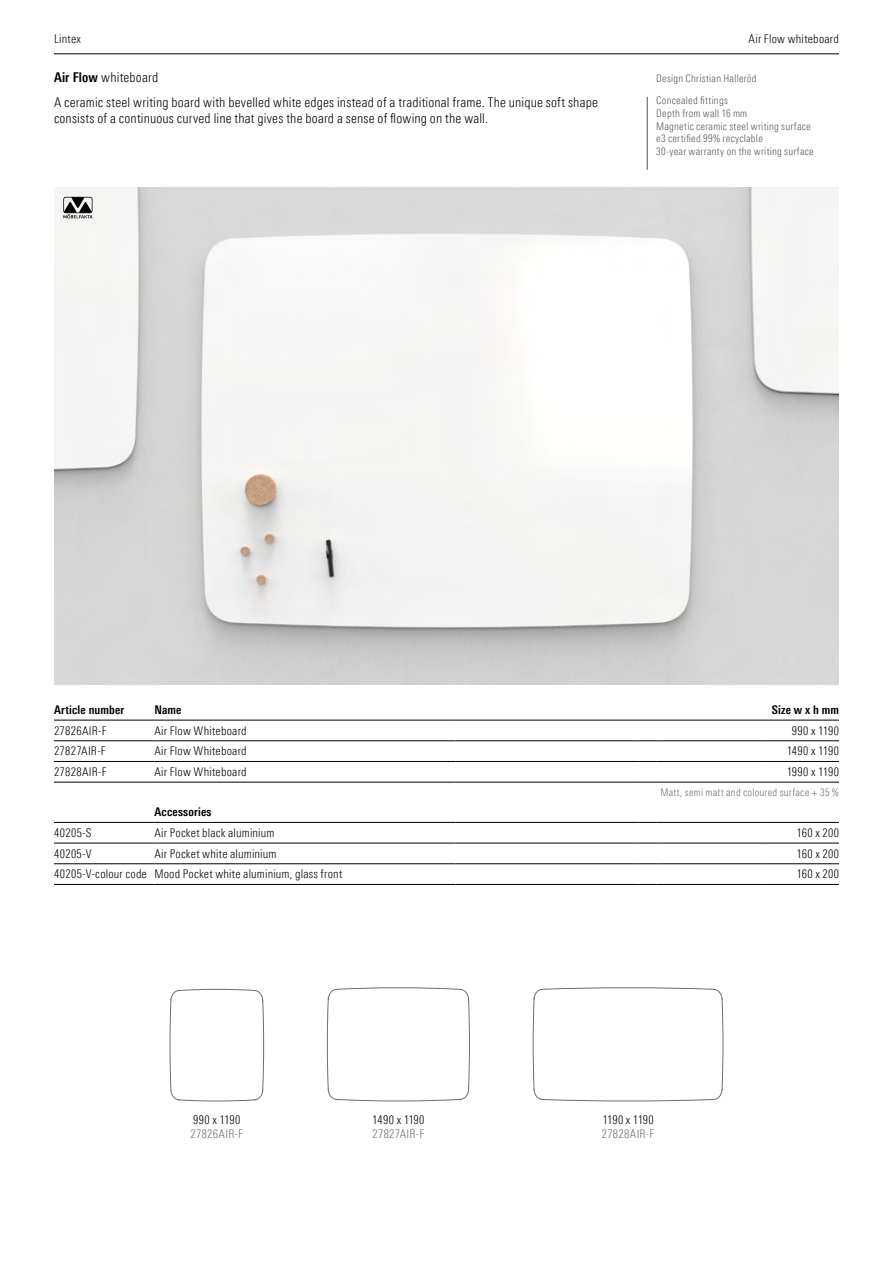
<style>
.page{position:relative;width:893px;height:1263px;background:#fff}
.page>*{position:absolute;margin:0;border:0;box-sizing:border-box;transform-origin:0 0}
.t1{font:300 13.5px/24.8px "Linotype Univers 320 Cn";letter-spacing:.015em;color:#000}
.t2{font:300 12px "Linotype Univers 320 Cn";letter-spacing:.02em;color:#000}
.t3{font:700 12px "Linotype Univers 620 Cn";letter-spacing:.015em;color:#000}
.t4{font:300 12px "Linotype Univers 320 Cn";letter-spacing:.03em;color:#706f6f}
.t5{font:300 12px "Linotype Univers 320 Cn";letter-spacing:-.01em;color:#000}
.t6{font:300 10.5px/12.6px "Linotype Univers 320 Cn";letter-spacing:.025em;color:#575756}
.t7{font:300 10.5px "Linotype Univers 320 Cn";letter-spacing:.02em;color:#706f6f}
.s1{font-family:"Linotype Univers 620 Cn";font-weight:700}
</style>
<div class="page">
<hr style="left:54px;top:54px;width:785px;height:1px;background:#000">
<img style="left:54px;top:188px;width:785px;height:496px">
<hr style="left:54px;top:740px;width:100px;height:1px;background:#000">
<hr style="left:154px;top:740px;width:301px;height:1px;background:#000">
<hr style="left:455px;top:740px;width:183px;height:1px;background:#000">
<svg style="left:638px;top:740px;width:18px;height:1px"></svg>
<hr style="left:656px;top:740px;width:109px;height:1px;background:#000">
<hr style="left:765px;top:740px;width:74px;height:1px;background:#000">
<hr style="left:54px;top:761px;width:100px;height:1px;background:#000">
<hr style="left:154px;top:761px;width:301px;height:1px;background:#000">
<hr style="left:455px;top:761px;width:183px;height:1px;background:#000">
<svg style="left:638px;top:761px;width:18px;height:1px"></svg>
<hr style="left:656px;top:761px;width:109px;height:1px;background:#000">
<hr style="left:765px;top:761px;width:74px;height:1px;background:#000">
<hr style="left:54px;top:720px;width:100px;height:1px;background:#000">
<hr style="left:154px;top:720px;width:301px;height:1px;background:#000">
<hr style="left:455px;top:720px;width:183px;height:1px;background:#000">
<svg style="left:638px;top:720px;width:18px;height:1px"></svg>
<hr style="left:656px;top:720px;width:109px;height:1px;background:#000">
<hr style="left:765px;top:720px;width:74px;height:1px;background:#000">
<hr style="left:54px;top:884px;width:100px;height:1px;background:#000">
<hr style="left:154px;top:884px;width:301px;height:1px;background:#000">
<hr style="left:455px;top:884px;width:183px;height:1px;background:#000">
<svg style="left:638px;top:884px;width:18px;height:1px"></svg>
<hr style="left:656px;top:884px;width:109px;height:1px;background:#000">
<hr style="left:765px;top:822px;width:74px;height:1px;background:#000">
<hr style="left:765px;top:884px;width:74px;height:1px;background:#000">
<hr style="left:54px;top:822px;width:100px;height:1px;background:#000">
<hr style="left:154px;top:822px;width:301px;height:1px;background:#000">
<hr style="left:455px;top:822px;width:183px;height:1px;background:#000">
<svg style="left:638px;top:822px;width:18px;height:1px"></svg>
<hr style="left:656px;top:822px;width:109px;height:1px;background:#000">
<hr style="left:54px;top:843px;width:100px;height:1px;background:#000">
<hr style="left:154px;top:843px;width:301px;height:1px;background:#000">
<hr style="left:455px;top:843px;width:183px;height:1px;background:#000">
<svg style="left:638px;top:843px;width:18px;height:1px"></svg>
<hr style="left:656px;top:843px;width:109px;height:1px;background:#000">
<hr style="left:765px;top:843px;width:74px;height:1px;background:#000">
<hr style="left:54px;top:863px;width:100px;height:1px;background:#000">
<hr style="left:154px;top:863px;width:301px;height:1px;background:#000">
<hr style="left:455px;top:863px;width:183px;height:1px;background:#000">
<svg style="left:638px;top:863px;width:18px;height:1px"></svg>
<hr style="left:656px;top:863px;width:109px;height:1px;background:#000">
<hr style="left:765px;top:863px;width:74px;height:1px;background:#000">
<hr style="left:54px;top:782px;width:100px;height:1px;background:#000">
<hr style="left:154px;top:782px;width:301px;height:1px;background:#000">
<hr style="left:455px;top:782px;width:183px;height:1px;background:#000">
<svg style="left:638px;top:782px;width:18px;height:1px"></svg>
<hr style="left:656px;top:782px;width:109px;height:1px;background:#000">
<hr style="left:765px;top:782px;width:74px;height:1px;background:#000">
<hr style="left:647px;top:97px;width:1px;height:73px;background:#575756">
<svg style="left:327px;top:987px;width:143px;height:114px"></svg>
<svg style="left:170px;top:989px;width:94px;height:112px"></svg>
<svg style="left:533px;top:987px;width:190px;height:114px"></svg>
<svg style="left:63px;top:197px;width:30px;height:21px"></svg>
<p class="t2" style="left:54px;top:35px;width:28px">Lintex</p>
<p class="t2" style="left:749px;top:35px;width:92px">Air Flow whiteboard</p>
<p class="t1" style="left:54px;top:66px;width:545px"><span class="s1">Air Flow</span> whiteboard<br>A ceramic steel writing board with bevelled white edges instead of a traditional frame. The unique soft shape</p>
<p class="t1" style="left:54px;top:107px;width:436px">consists of a continuous curved line that gives the board a sense of flowing on the wall.</p>
<p class="t6" style="left:656px;top:73px;width:102px">Design Christian Halleröd</p>
<p class="t6" style="left:656px;top:96px;width:159px">Concealed fittings<br>Depth from wall 16 mm<br>Magnetic ceramic steel writing surface e3 certified 99% recyclable<br>30-year warranty on the writing surface</p>
<p class="t3" style="left:54px;top:705px;width:72px">Article number</p>
<p class="t3" style="left:154px;top:705px;width:29px">Name</p>
<p class="t3" style="left:772px;top:705px;width:69px">Size w x h mm</p>
<p class="t2" style="left:54px;top:726px;width:54px">27826AIR-F</p>
<p class="t2" style="left:154px;top:726px;width:94px">Air Flow Whiteboard</p>
<p class="t2" style="left:792px;top:726px;width:49px">990 x 1190</p>
<p class="t2" style="left:54px;top:747px;width:53px">27827AIR-F</p>
<p class="t2" style="left:154px;top:747px;width:94px">Air Flow Whiteboard</p>
<p class="t2" style="left:787px;top:747px;width:54px">1490 x 1190</p>
<p class="t2" style="left:54px;top:767px;width:54px">27828AIR-F</p>
<p class="t2" style="left:154px;top:767px;width:94px">Air Flow Whiteboard</p>
<p class="t2" style="left:787px;top:767px;width:54px">1990 x 1190</p>
<p class="t7" style="left:660px;top:788px;width:180px">Matt, semi matt and coloured surface + 35 %</p>
<p class="t3" style="left:154px;top:808px;width:59px">Accessories</p>
<p class="t2" style="left:54px;top:828px;width:39px">40205-S</p>
<p class="t2" style="left:154px;top:828px;width:122px">Air Pocket black aluminium</p>
<p class="t2" style="left:797px;top:828px;width:44px">160 x 200</p>
<p class="t2" style="left:54px;top:849px;width:39px">40205-V</p>
<p class="t2" style="left:154px;top:849px;width:124px">Air Pocket white aluminium</p>
<p class="t2" style="left:797px;top:849px;width:44px">160 x 200</p>
<p class="t2" style="left:54px;top:870px;width:290px">40205-V-colour code Mood Pocket white aluminium, glass front</p>
<p class="t2" style="left:797px;top:870px;width:44px">160 x 200</p>
<p class="t2" style="left:193px;top:1115px;width:49px">990 x 1190</p>
<p class="t4" style="left:191px;top:1130px;width:54px">27826AIR-F</p>
<p class="t2" style="left:372px;top:1115px;width:54px">1490 x 1190</p>
<p class="t4" style="left:372px;top:1130px;width:53px">27827AIR-F</p>
<p class="t5" style="left:602px;top:1115px;width:53px">1190 x 1190</p>
<p class="t4" style="left:602px;top:1130px;width:54px">27828AIR-F</p>
</div>
